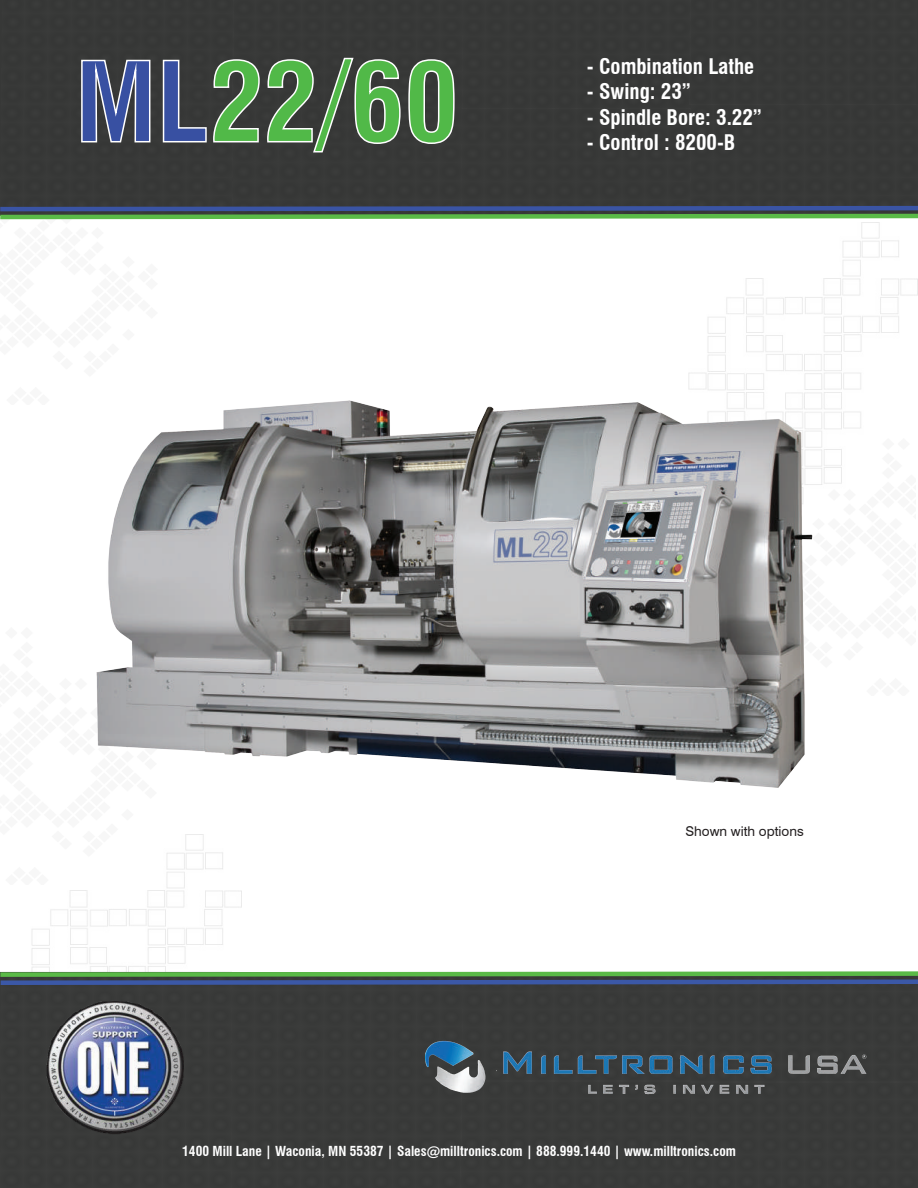
<style>
.page{position:relative;width:918px;height:1188px;background:#fff}
.page>*{position:absolute;margin:0;border:0;box-sizing:border-box;transform-origin:0 0}
.t1{font:700 condensed 108px "Swiss 721 BT";color:#51b948}
.t2{font:700 condensed 21px "Swiss 721 BT";color:#fff}
.t3{font:700 condensed 13.5px "Swiss 721 BT";color:#fff}
.t4{font:13.5px "Swiss 721 BT";color:#231f20}
.s1{color:#3850a2}
</style>
<div class="page">
<div style="left:1px;top:0;width:231px;height:204px;background:#373837"></div>
<div style="left:232px;top:0;width:231px;height:204px;background:#373837"></div>
<div style="left:461px;top:109px;width:229px;height:95px;background:#373837"></div>
<div style="left:463px;top:0;width:227px;height:108px;background:#373837"></div>
<div style="left:690px;top:0;width:228px;height:204px;background:#373837"></div>
<div style="left:0;top:987px;width:690px;height:201px;background:#393a39"></div>
<div style="left:690px;top:987px;width:228px;height:201px;background:#393a39"></div>
<img style="left:35px;top:993px;width:158px;height:161px">
<svg style="left:0;top:969px;width:918px;height:18px;background:#607f76"></svg>
<svg style="left:0;top:204px;width:918px;height:16px;background:#517469"></svg>
<svg style="left:80px;top:55px;width:71px;height:88px;background:#565756"></svg>
<svg style="left:162px;top:58px;width:98px;height:85px;background:#4c4d4c"></svg>
<svg style="left:266px;top:57px;width:135px;height:96px;background:#4a4b4a"></svg>
<svg style="left:408px;top:58px;width:47px;height:87px;background:#515251"></svg>
<img style="left:405px;top:1030px;width:485px;height:75px">
<img style="left:96px;top:392px;width:722px;height:396px">
<h1 class="t1" style="left:75px;top:38px;width:385px"><span class="s1">ML</span>22/60</h1>
<h2 class="t2" style="left:587px;top:54px;width:169px">- Combination Lathe</h2>
<h2 class="t2" style="left:587px;top:79px;width:106px">- Swing: 23”</h2>
<h2 class="t2" style="left:587px;top:104px;width:177px">- Spindle Bore: 3.22”</h2>
<h2 class="t2" style="left:587px;top:129px;width:150px">- Control : 8200-B</h2>
<p class="t4" style="left:686px;top:823px;width:120px">Shown with options</p>
<p class="t3" style="left:182px;top:1143px;width:555px">1400 Mill Lane | Waconia, MN 55387 | Sales@milltronics.com | 888.999.1440 | www.milltronics.com</p>
</div>
